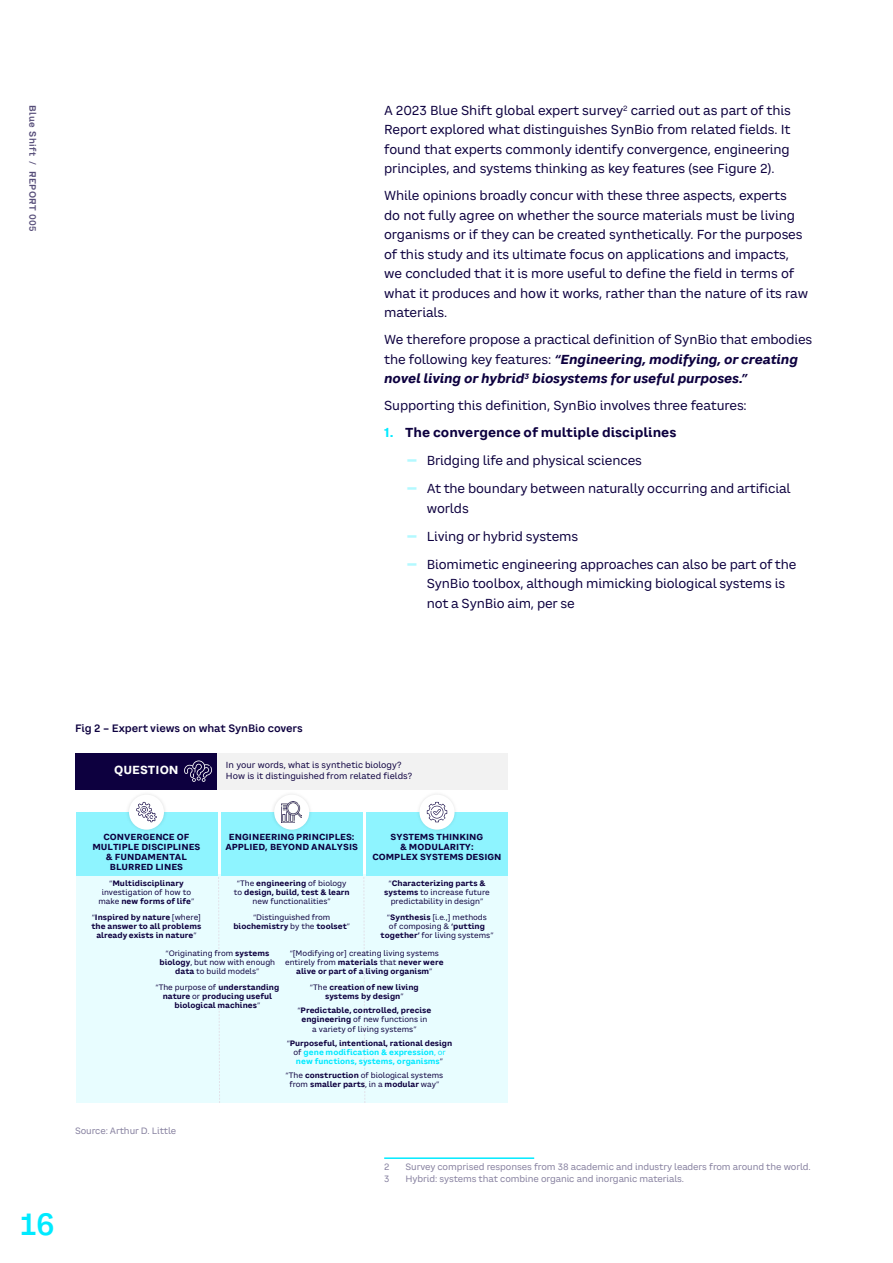
<style>
.page{position:relative;width:893px;height:1263px;background:#fff}
.page>*{position:absolute;margin:0;border:0;box-sizing:border-box;transform-origin:0 0}
.t1{font:30px "CA Saygon";color:#00eaff}
.Body_-_8_5_13{font:12.75px/19.5px "CA Saygon Text";letter-spacing:-.01em;color:#0d003f}
.t2{font:700 12.75px "CA Saygon Text";color:#0d003f}
.t3{font:700 11.4px "CA Saygon Text";color:#fff}
.Figure_title_-_7___10{font:600 10.5px "CA Saygon Text";letter-spacing:-.01em;color:#0d003f}
.Foot_note_-_6___8{font:9px "CA Saygon Text";letter-spacing:-.01em;color:#86809f}
.Source_-_6___8{font:9px "CA Saygon Text";letter-spacing:-.01em;color:#86809f}
.t4{font:9px "CA Saygon";letter-spacing:.05em;color:#564d79}
.t5{font:700 8.55px/10.4px "CA Saygon Text";color:#0d003f;text-align:center}
.t6{font:8.55px/10.4px "CA Saygon Text";color:#0d003f}
.t7{font:7.65px/9.1px "CA Saygon Text";color:#0d003f;text-align:center}
.t8{font:700 7.65px/9.1px "CA Saygon Text";color:#0d003f;text-align:center}
.t9{font:700 7.65px/9.1px "CA Saygon Text";color:#00eaff;text-align:center}
.s1{font-weight:700;font-style:italic}
.s2{color:#00eaff}
.s3{font-size:27px;color:#b3f9ff}
.s4{font-weight:700}
.s5{font-weight:400}
.s6{font-weight:400;color:#0d003f}
.s7{color:#0d003f}
</style>
<div class="page">
<hr style="left:384px;top:1157px;width:150px;height:2px;background:#00eaff">
<div style="left:76px;top:874px;width:432px;height:229px;background:#e8fdff"></div>
<svg style="left:218px;top:877px;width:2px;height:226px"></svg>
<svg style="left:363px;top:877px;width:2px;height:226px"></svg>
<div style="left:76px;top:812px;width:141px;height:63px;background:#8ef4ff"></div>
<div style="left:221px;top:812px;width:141px;height:63px;background:#8ef4ff"></div>
<div style="left:366px;top:812px;width:142px;height:63px;background:#8ef4ff"></div>
<div style="left:76px;top:753px;width:141px;height:36px;background:#0d003f"></div>
<div style="left:217px;top:753px;width:291px;height:36px;background:#f2f2f2"></div>
<img style="left:124px;top:789px;width:45px;height:41px">
<div style="left:129px;top:795px;width:35px;height:35px;background:#fff;border-radius:50%"></div>
<img style="left:269px;top:789px;width:46px;height:41px">
<div style="left:274px;top:795px;width:35px;height:35px;background:#fff;border-radius:50%"></div>
<div style="left:419px;top:795px;width:36px;height:35px;background:#fff;border-radius:50%"></div>
<svg style="left:136px;top:802px;width:21px;height:20px"></svg>
<img style="left:282px;top:802px;width:20px;height:20px">
<svg style="left:427px;top:802px;width:20px;height:20px"></svg>
<svg style="left:184px;top:760px;width:28px;height:22px"></svg>
<p class="t4" style="left:40px;top:105px;width:128px;rotate:90deg">Blue Shift / REPORT 005</p>
<p class="Body_-_8_5_13" style="left:384px;top:100px;width:408px;text-align:justify">A 2023 Blue Shift global expert survey<sup>2</sup> carried out as part of this Report explored what distinguishes SynBio from related fields. It found that experts commonly identify convergence, engineering principles, and systems thinking as key features (see Figure 2).</p>
<p class="Body_-_8_5_13" style="left:384px;top:186px;width:425px">While opinions broadly concur with these three aspects, experts<br>do not fully agree on whether the source materials must be living organisms or if they can be created synthetically. For the purposes of this study and its ultimate focus on applications and impacts, we concluded that it is more useful to define the field in terms of what it produces and how it works, rather than the nature of its raw materials.</p>
<p class="Body_-_8_5_13" style="left:384px;top:330px;width:430px">We therefore propose a practical definition of SynBio that embodies the following key features: <span class="s1">“Engineering, modifying, or creating novel living or hybrid</span><sup>3</sup> <span class="s1">biosystems for useful purposes.”</span></p>
<p class="Body_-_8_5_13" style="left:384px;top:396px;width:364px">Supporting this definition, SynBio involves three features:</p>
<p class="t2" style="left:384px;top:423px;width:294px"><span class="s2">1.</span> The convergence of multiple disciplines</p>
<p class="Body_-_8_5_13" style="left:405px;top:451px;width:238px"><span class="s3">-</span> Bridging life and physical sciences</p>
<p class="Body_-_8_5_13" style="left:427px;top:479px;width:366px;text-indent:-21px"><span class="s3">-</span> At the boundary between naturally occurring and artificial worlds</p>
<p class="Body_-_8_5_13" style="left:405px;top:526px;width:174px"><span class="s3">-</span> Living or hybrid systems</p>
<p class="Body_-_8_5_13" style="left:427px;top:554px;width:371px;text-indent:-21px"><span class="s3">-</span> Biomimetic engineering approaches can also be part of the<br>SynBio toolbox, although mimicking biological systems is not a SynBio aim, per se</p>
<h1 class="t1" style="left:20px;top:1199px;width:36px">16</h1>
<p class="Figure_title_-_7___10" style="left:75px;top:720px;width:229px">Fig 2 – Expert views on what SynBio covers</p>
<p class="t3" style="left:114px;top:761px;width:66px">QUESTION</p>
<p class="t6" style="left:226px;top:760px;width:188px">In your words, what is synthetic biology?<br>How is it distinguished from related fields?</p>
<p class="t5" style="left:92px;top:831px;width:110px">CONVERGENCE OF<br>MULTIPLE DISCIPLINES &amp; FUNDAMENTAL<br>BLURRED LINES</p>
<p class="t5" style="left:225px;top:831px;width:134px">ENGINEERING PRINCIPLES:<br>APPLIED, BEYOND ANALYSIS</p>
<p class="t5" style="left:372px;top:831px;width:131px">SYSTEMS THINKING<br>&amp; MODULARITY:<br>COMPLEX SYSTEMS DESIGN</p>
<p class="t7" style="left:234px;top:879px;width:118px">“The <span class="s4">engineering</span> of biology to <span class="s4">design, build, test &amp; learn </span>new functionalities”</p>
<p class="t8" style="left:99px;top:879px;width:97px"><span class="s5">“</span>Multidisciplinary <span class="s5">investigation of how to make</span> new forms of life<span class="s5">”</span></p>
<p class="t7" style="left:384px;top:879px;width:107px">“<span class="s4">Characterizing parts &amp; systems</span> to increase future predictability in design”</p>
<p class="t7" style="left:233px;top:912px;width:118px">“Distinguished from <span class="s4">biochemistry</span> by the <span class="s4">toolset</span>”</p>
<p class="t7" style="left:159px;top:948px;width:117px">“Originating from <span class="s4">systems biology</span>, but now with enough <span class="s4">data</span> to build models”</p>
<p class="t8" style="left:92px;top:913px;width:111px"><span class="s5">“</span>Inspired by nature <span class="s5">[where] </span>the answer to all problems already exists in nature<span class="s5">”</span></p>
<p class="t7" style="left:381px;top:913px;width:114px">“<span class="s4">Synthesis</span> [i.e.,] methods<br>of composing &amp; <span class="s4">‘putting together’</span> for living systems”</p>
<p class="t7" style="left:285px;top:948px;width:160px">“[Modifying or] creating living systems entirely from <span class="s4">materials</span> that <span class="s4">never were alive or part of a living organism</span>”</p>
<p class="t8" style="left:310px;top:983px;width:110px"><span class="s5">“The</span> creation of new living systems by design<span class="s5">”</span></p>
<p class="t8" style="left:155px;top:983px;width:125px"><span class="s5">“The purpose of</span> understanding nature <span class="s5">or</span> producing useful biological machines<span class="s5">”</span></p>
<p class="t7" style="left:297px;top:1006px;width:136px">“<span class="s4">Predictable, controlled, precise engineering</span> of new functions in<br>a variety of living systems”</p>
<p class="t9" style="left:287px;top:1038px;width:167px"><span class="s6">“</span><span class="s7">Purposeful, intentional, rational design </span><span class="s6">of</span> gene modification &amp; expression<span class="s5">, or </span>new functions, systems, organisms<span class="s6">”</span></p>
<p class="Source_-_6___8" style="left:75px;top:1125px;width:103px">Source: Arthur D. Little</p>
<p class="t7" style="left:286px;top:1071px;width:159px">“The <span class="s4">construction</span> of biological systems from <span class="s4">smaller parts</span>, in a <span class="s4">modular</span> way”</p>
<p class="Foot_note_-_6___8" style="left:384px;top:1160px;width:7px">2</p>
<p class="Foot_note_-_6___8" style="left:405px;top:1160px;width:407px">Survey comprised responses from 38 academic and industry leaders from around the world.</p>
<p class="Foot_note_-_6___8" style="left:384px;top:1172px;width:7px">3</p>
<p class="Foot_note_-_6___8" style="left:405px;top:1172px;width:280px">Hybrid: systems that combine organic and inorganic materials.</p>
</div>
